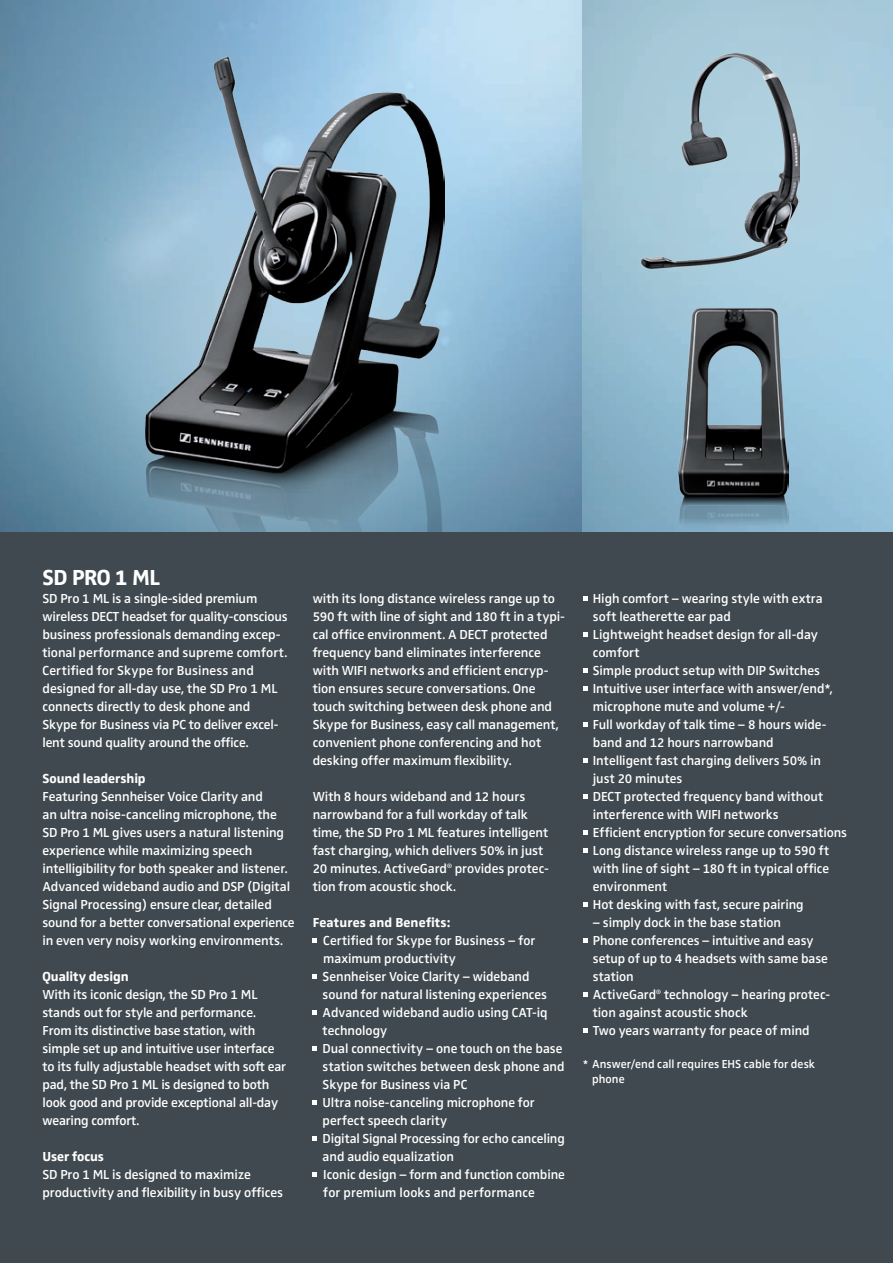
<style>
.page{position:relative;width:893px;height:1263px;background:#40494f}
.page>*{position:absolute;margin:0;border:0;box-sizing:border-box;transform-origin:0 0}
.t1{font:700 22.5px "Sennheiser";letter-spacing:-.03em;color:#fff}
.t2{font:600 13.5px/18px "Sennheiser";letter-spacing:-.005em;color:#fff}
.t3{font:700 13.5px "Sennheiser";letter-spacing:-.005em;color:#fff}
.t4{font:600 12px/15px "Sennheiser";letter-spacing:.005em;color:#fff}
</style>
<div class="page">
<img style="left:0;top:0;width:893px;height:531px">
<img style="left:146px;top:56px;width:299px;height:475px">
<img style="left:641px;top:53px;width:158px;height:216px">
<img style="left:678px;top:308px;width:110px;height:223px">
<svg style="left:313px;top:938px;width:4px;height:5px"></svg>
<svg style="left:313px;top:974px;width:4px;height:5px"></svg>
<svg style="left:313px;top:1010px;width:4px;height:5px"></svg>
<svg style="left:313px;top:1046px;width:4px;height:5px"></svg>
<svg style="left:313px;top:1100px;width:4px;height:5px"></svg>
<svg style="left:313px;top:1136px;width:4px;height:5px"></svg>
<svg style="left:313px;top:1172px;width:4px;height:5px"></svg>
<svg style="left:583px;top:596px;width:4px;height:5px"></svg>
<svg style="left:583px;top:632px;width:4px;height:5px"></svg>
<svg style="left:583px;top:668px;width:4px;height:5px"></svg>
<svg style="left:583px;top:686px;width:4px;height:5px"></svg>
<svg style="left:583px;top:722px;width:4px;height:5px"></svg>
<svg style="left:583px;top:758px;width:4px;height:5px"></svg>
<svg style="left:583px;top:794px;width:4px;height:5px"></svg>
<svg style="left:583px;top:848px;width:4px;height:5px"></svg>
<svg style="left:583px;top:902px;width:4px;height:5px"></svg>
<svg style="left:583px;top:938px;width:4px;height:5px"></svg>
<svg style="left:583px;top:992px;width:4px;height:5px"></svg>
<svg style="left:583px;top:1028px;width:4px;height:5px"></svg>
<svg style="left:583px;top:831px;width:4px;height:4px"></svg>
<h1 class="t1" style="left:43px;top:564px;width:119px">SD PRO 1 ML</h1>
<p class="t2" style="left:43px;top:589px;width:247px">SD Pro 1 ML is a single-sided premium wireless DECT headset for quality-conscious business professionals demanding excep&shy;tional performance and supreme comfort.<br>Certified for Skype for Business and designed for all-day use, the SD Pro 1 ML connects directly to desk phone and Skype for Business via PC to deliver excel&shy;lent sound quality around the office.</p>
<p class="t3" style="left:43px;top:771px;width:105px">Sound leadership</p>
<p class="t2" style="left:43px;top:787px;width:254px">Featuring Sennheiser Voice Clarity and<br>an ultra noise-canceling microphone, the SD Pro 1 ML gives users a natural listening experience while maximizing speech intelligibility for both speaker and listener.<br>Advanced wideband audio and DSP (Digital Signal Processing) ensure clear, detailed sound for a better conversational experience in even very noisy working environments.</p>
<p class="t3" style="left:43px;top:969px;width:88px">Quality design</p>
<p class="t2" style="left:43px;top:985px;width:245px">With its iconic design, the SD Pro 1 ML stands out for style and performance.<br>From its distinctive base station, with simple set up and intuitive user interface to its fully adjustable headset with soft ear pad, the SD Pro 1 ML is designed to both look good and provide exceptional all-day wearing comfort.</p>
<p class="t3" style="left:43px;top:1148px;width:63px">User focus</p>
<p class="t2" style="left:43px;top:1165px;width:242px">SD Pro 1 ML is designed to maximize productivity and flexibility in busy offices</p>
<p class="t2" style="left:313px;top:589px;width:254px">with its long distance wireless range up to 590 ft with line of sight and 180 ft in a typi&shy;cal office environment. A DECT protected frequency band eliminates interference with WIFI networks and efficient encryp&shy;tion ensures secure conversations. One touch switching between desk phone and Skype for Business, easy call management, convenient phone conferencing and hot desking offer maximum flexibility.</p>
<p class="t2" style="left:313px;top:787px;width:238px">With 8 hours wideband and 12 hours narrowband for a full workday of talk time, the SD Pro 1 ML features intelligent fast charging, which delivers 50% in just 20 minutes. ActiveGard<sup>®</sup> provides protec&shy;tion from acoustic shock.</p>
<p class="t3" style="left:313px;top:915px;width:139px">Features and Benefits:</p>
<p class="t2" style="left:323px;top:931px;width:244px">Certified for Skype for Business – for maximum productivity<br>Sennheiser Voice Clarity – wideband sound for natural listening experiences Advanced wideband audio using CAT-iq technology<br>Dual connectivity – one touch on the base station switches between desk phone and Skype for Business via PC<br>Ultra noise-canceling microphone for perfect speech clarity<br>Digital Signal Processing for echo canceling and audio equalization<br>Iconic design – form and function combine for premium looks and performance</p>
<p class="t2" style="left:593px;top:589px;width:241px">High comfort – wearing style with extra soft leatherette ear pad<br>Lightweight headset design for all-day comfort<br>Simple product setup with DIP Switches<br>Intuitive user interface with answer/end*, microphone mute and volume +/-<br>Full workday of talk time – 8 hours wide&shy;band and 12 hours narrowband<br>Intelligent fast charging delivers 50% in just 20 minutes<br>DECT protected frequency band without interference with WIFI networks</p>
<p class="t2" style="left:593px;top:841px;width:238px">Long distance wireless range up to 590 ft with line of sight – 180 ft in typical office environment<br>Hot desking with fast, secure pairing</p>
<p class="t2" style="left:593px;top:913px;width:239px">– simply dock in the base station<br>Phone conferences – intuitive and easy setup of up to 4 headsets with same base station<br>ActiveGard<sup>®</sup> technology – hearing protec&shy;tion against acoustic shock<br>Two years warranty for peace of mind</p>
<p class="t4" style="left:592px;top:1056px;width:224px;text-indent:-9px">* Answer/end call requires EHS cable for desk phone</p>
<p class="t2" style="left:593px;top:824px;width:256px">Efficient encryption for secure conversations</p>
</div>
